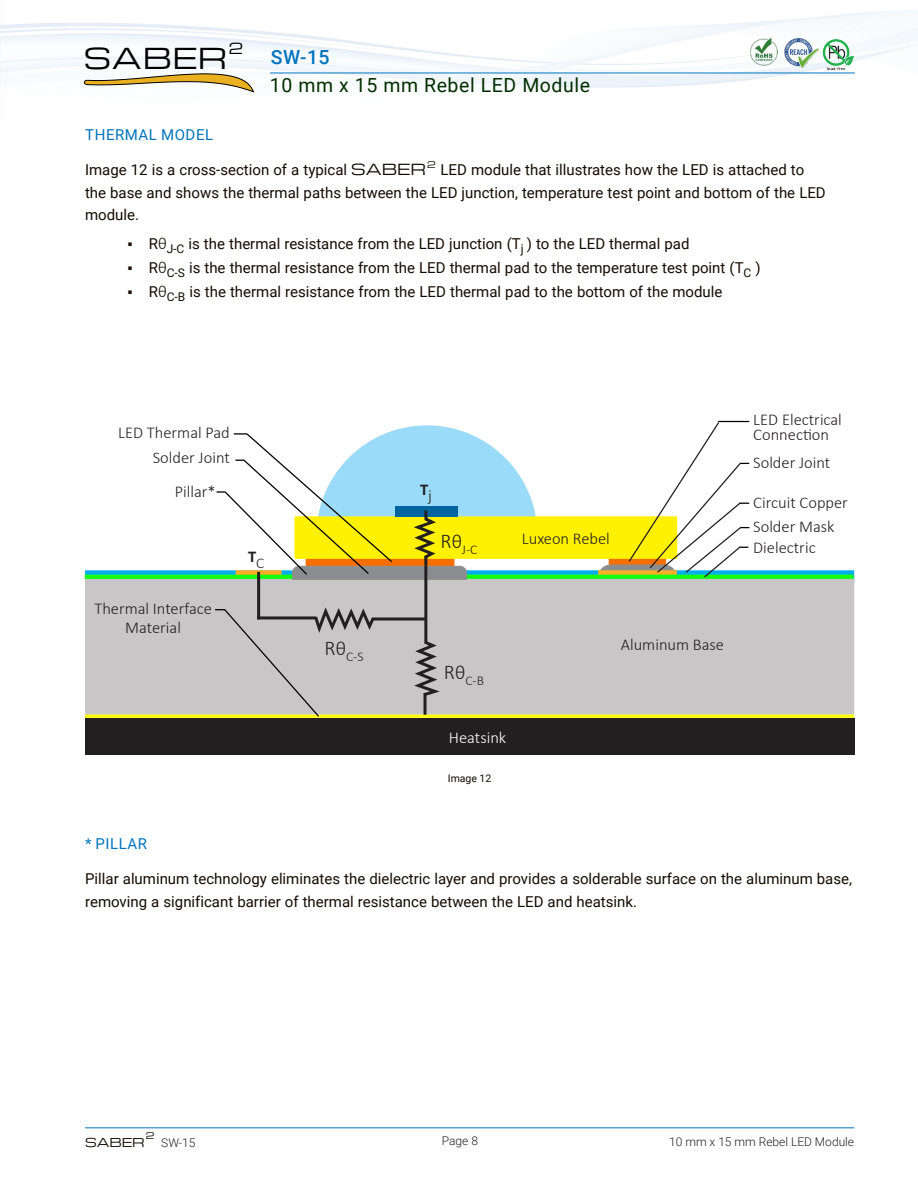
<style>
.page{position:relative;width:918px;height:1188px;background:#fff}
.page>*{position:absolute;margin:0;border:0;box-sizing:border-box;transform-origin:0 0}
.t1{font:28.2px "Michroma";letter-spacing:.025em;color:#000}
.t2{font:19.5px "Roboto";letter-spacing:.03em;color:#032f00}
.t3{font:500 19.5px "Roboto";color:#0074be}
.t4{font:300 16.5px/19.5px "Calibri";color:#231f20;text-align:center}
.t5{font:300 16.5px "Calibri";color:#fff}
.t6{font:700 16.5px "Calibri";color:#231f20}
.t7{font:15px/22.5px "Roboto";color:#150b02}
.Heading_1_-_Left_Aligned{font:15px "Roboto";letter-spacing:.035em;color:#0074be}
.t8{font:14.85px "Michroma";color:#000}
.t9{font:300 13.5px "Calibri";color:#231f20}
.t10{font:300 12px "Roboto";color:#231f20}
.t11{font:12px "Michroma";color:#150b02}
.Image_Numbers{font:10.5px "Roboto";color:#150b02}
.t12{font:9px "Michroma";color:#150b02}
.s1{font-family:"Michroma"}
.s2{font-family:"Calibri"}
.s3{font-family:"Calibri";font-weight:300;font-size:16.5px}
.s4{font-weight:300}
</style>
<div class="page">
<img style="left:1px;top:11px;width:917px;height:82px">
<hr style="left:85px;top:1127px;width:769px;height:1px;background:#0074be">
<hr style="left:270px;top:73px;width:585px;height:1px;background:#0074be">
<svg style="left:84px;top:74px;width:170px;height:18px"></svg>
<img style="left:823px;top:38px;width:32px;height:32px">
<img style="left:784px;top:37px;width:35px;height:32px">
<img style="left:751px;top:37px;width:26px;height:28px">
<svg style="left:85px;top:570px;width:769px;height:5px"></svg>
<div style="left:85px;top:579px;width:769px;height:136px;background:#c8c6c6"></div>
<div style="left:294px;top:516px;width:383px;height:43px;background:#fff101"></div>
<hr style="left:372px;top:618px;width:55px;height:3px;background:#231f20">
<svg style="left:414px;top:638px;width:26px;height:60px"></svg>
<div style="left:85px;top:718px;width:769px;height:36px;background:#231f20"></div>
<hr style="left:85px;top:715px;width:769px;height:3px;background:#ff0">
<hr style="left:424px;top:693px;width:3px;height:22px;background:#231f20">
<svg style="left:537px;top:575px;width:317px;height:4px"></svg>
<svg style="left:598px;top:421px;width:151px;height:158px"></svg>
<svg style="left:215px;top:604px;width:162px;height:114px"></svg>
<hr style="left:424px;top:565px;width:3px;height:79px;background:#231f20">
<svg style="left:217px;top:425px;width:320px;height:155px"></svg>
<svg style="left:236px;top:570px;width:46px;height:5px"></svg>
<svg style="left:85px;top:575px;width:207px;height:4px"></svg>
<hr style="left:257px;top:572px;width:3px;height:47px;background:#231f20">
<h1 class="t1" style="left:84px;top:42px;width:145px">SABER</h1>
<p class="t8" style="left:229px;top:40px;width:16px">2</p>
<h2 class="t3" style="left:271px;top:44px;width:60px">SW-15</h2>
<h2 class="t2" style="left:270px;top:72px;width:322px">10 mm x 15 mm Rebel LED Module</h2>
<p class="Heading_1_-_Left_Aligned" style="left:85px;top:124px;width:129px">THERMAL MODEL</p>
<p class="t7" style="left:85px;top:158px;width:342px">Image 12 is a cross-section of a typical <span class="s1">SABER</span></p>
<p class="t12" style="left:427px;top:159px;width:10px">2</p>
<p class="t7" style="left:85px;top:158px;width:742px;text-indent:356px">LED module that illustrates how the LED is attached to the base and shows the thermal paths between the LED junction, temperature test point and bottom of the LED module.</p>
<p class="t7" style="left:128px;top:231px;width:563px"><span class="s2">▪</span> R<span class="s3">θ</span><sub>J-C</sub> is the thermal resistance from the LED junction (T<sub>j</sub> ) to the LED thermal pad</p>
<p class="t7" style="left:128px;top:256px;width:635px"><span class="s2">▪</span> R<span class="s3">θ</span><sub>C-S</sub> is the thermal resistance from the LED thermal pad to the temperature test point (T<sub>C</sub> )</p>
<p class="t7" style="left:128px;top:280px;width:596px"><span class="s2">▪</span> R<span class="s3">θ</span><sub>C-B</sub> is the thermal resistance from the LED thermal pad to the bottom of the module</p>
<p class="t4" style="left:118px;top:423px;width:113px">LED Thermal Pad</p>
<p class="t4" style="left:153px;top:448px;width:79px">Solder Joint</p>
<p class="t4" style="left:175px;top:482px;width:43px">Pillar*</p>
<p class="t4" style="left:94px;top:599px;width:119px">Thermal Interface<br>Material</p>
<p class="t6" style="left:248px;top:544px;width:18px">T<sub>C</sub></p>
<p class="t9" style="left:325px;top:648px;width:40px"><sup>R</sup><sup>θ</sup>C-S</p>
<p class="t6" style="left:420px;top:477px;width:13px">T<span class="s4">j</span></p>
<p class="t9" style="left:441px;top:542px;width:38px"><sup>R</sup><sup>θ</sup>J-C</p>
<p class="t4" style="left:522px;top:529px;width:89px">Luxeon Rebel</p>
<p class="t4" style="left:753px;top:409px;width:90px">LED Electrical</p>
<p class="t4" style="left:753px;top:424px;width:77px">Connection</p>
<p class="t4" style="left:753px;top:453px;width:79px">Solder Joint</p>
<p class="t4" style="left:753px;top:492px;width:96px">Circuit Copper</p>
<p class="t4" style="left:753px;top:537px;width:64px">Dielectric</p>
<p class="t4" style="left:753px;top:516px;width:83px">Solder Mask</p>
<p class="t9" style="left:444px;top:672px;width:41px"><sup>R</sup><sup>θ</sup>C-B</p>
<p class="t5" style="left:449px;top:727px;width:59px">Heatsink</p>
<p class="Image_Numbers" style="left:448px;top:771px;width:45px">Image 12</p>
<p class="t4" style="left:621px;top:634px;width:105px">Aluminum Base</p>
<p class="Heading_1_-_Left_Aligned" style="left:85px;top:833px;width:63px">* PILLAR</p>
<p class="t7" style="left:85px;top:867px;width:768px">Pillar aluminum technology eliminates the dielectric layer and provides a solderable surface on the aluminum base, removing a significant barrier of thermal resistance between the LED and heatsink.</p>
<p class="t12" style="left:146px;top:1131px;width:10px">2</p>
<p class="t11" style="left:85px;top:1135px;width:61px">SABER</p>
<p class="t10" style="left:442px;top:1132px;width:38px">Page 8</p>
<p class="t10" style="left:161px;top:1134px;width:36px">SW-15</p>
<p class="t10" style="left:669px;top:1133px;width:186px">10 mm x 15 mm Rebel LED Module</p>
</div>
